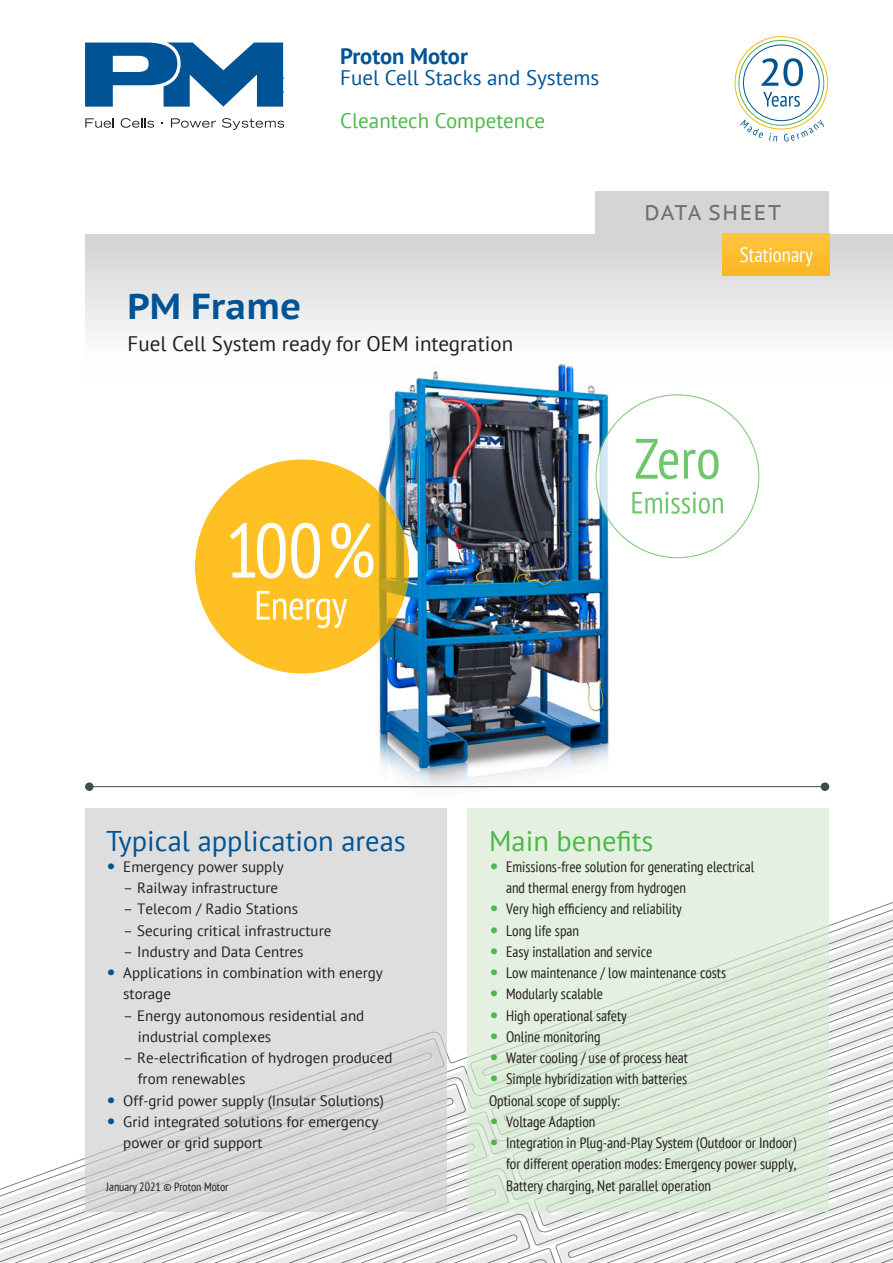
<style>
.page{position:relative;width:893px;height:1263px;background:#fff}
.page>*{position:absolute;margin:0;border:0;box-sizing:border-box;transform-origin:0 0}
.t1{font:700 36px "PT Sans Caption";color:#005495}
.t2{font:28.5px "PT Sans";color:#005495}
.t3{font:28.5px "PT Sans";color:#4cb848}
.t4{font:700 22.5px "PT Sans";color:#005495}
.t5{font:21.3px "PT Sans Caption";letter-spacing:.08em;color:#6c7173}
.t6{font:21px "PT Sans";color:#231f20}
.t7{font:21px "PT Sans";color:#005495}
.t8{font:21px "PT Sans";color:#4cb848}
.t9{font:condensed 20.7px "PT Sans";color:#fff}
.t10{font:condensed 15px/21.3px "PT Sans";color:#231f20}
.t11{font:15px/21.3px "PT Sans";color:#231f20}
.t12{font:condensed 12px "PT Sans";color:#231f20}
.s1{font-family:"European Pi Three";color:#005495}
.s2{font-family:"European Pi Three";font-stretch:normal;color:#4cb848}
</style>
<div class="page">
<svg style="left:487px;top:1222px;width:406px;height:41px"></svg>
<svg style="left:446px;top:885px;width:447px;height:337px"></svg>
<svg style="left:446px;top:1084px;width:20px;height:45px"></svg>
<svg style="left:0;top:1129px;width:487px;height:134px"></svg>
<img style="left:323px;top:383px;width:333px;height:405px">
<div style="left:85px;top:234px;width:808px;height:149px;background:linear-gradient(to bottom,#d4d3d3,#fff)"></div>
<div style="left:595px;top:191px;width:234px;height:43px;background:#d5d5d5"></div>
<svg style="left:468px;top:808px;width:361px;height:404px;background:#deecdb"></svg>
<div style="left:85px;top:808px;width:361px;height:404px;background:#dedede"></div>
<div style="left:195px;top:459px;width:214px;height:215px;background:#fec022;border-radius:50%"></div>
<svg style="left:230px;top:523px;width:90px;height:55px"></svg>
<svg style="left:331px;top:523px;width:42px;height:55px"></svg>
<svg style="left:257px;top:591px;width:90px;height:37px"></svg>
<div style="left:596px;top:395px;width:163px;height:163px;background:#fff;border-radius:50%"></div>
<svg style="left:636px;top:439px;width:42px;height:40px"></svg>
<svg style="left:684px;top:449px;width:35px;height:30px"></svg>
<svg style="left:632px;top:492px;width:91px;height:22px"></svg>
<div style="left:723px;top:234px;width:106px;height:41px;background:linear-gradient(to right,#fdbe31,#fdbe31)"></div>
<svg style="left:85px;top:118px;width:29px;height:10px"></svg>
<svg style="left:121px;top:118px;width:33px;height:10px"></svg>
<svg style="left:171px;top:118px;width:45px;height:10px"></svg>
<svg style="left:222px;top:118px;width:62px;height:12px"></svg>
<svg style="left:85px;top:43px;width:198px;height:64px"></svg>
<svg style="left:740px;top:119px;width:23px;height:19px"></svg>
<svg style="left:769px;top:133px;width:8px;height:9px"></svg>
<svg style="left:784px;top:120px;width:40px;height:22px"></svg>
<svg style="left:761px;top:58px;width:42px;height:28px"></svg>
<svg style="left:763px;top:92px;width:37px;height:15px"></svg>
<div style="left:743px;top:45px;width:76px;height:76px;border:1px solid #005495;border-radius:50%"></div>
<div style="left:85px;top:782px;width:9px;height:9px;background:#414c4d;border-radius:50%"></div>
<div style="left:821px;top:782px;width:8px;height:9px;background:#414c4d;border-radius:50%"></div>
<hr style="left:85px;top:786px;width:744px;height:1px;background:#414c4d">
<p class="t4" style="left:340px;top:41px;width:129px">Proton Motor</p>
<p class="t7" style="left:340px;top:64px;width:261px">Fuel Cell Stacks and Systems</p>
<p class="t8" style="left:340px;top:107px;width:206px">Cleantech Competence</p>
<p class="t1" style="left:128px;top:282px;width:176px">PM Frame</p>
<p class="t6" style="left:128px;top:330px;width:387px">Fuel Cell System ready for OEM integration</p>
<p class="t5" style="left:644px;top:199px;width:138px">DATA SHEET</p>
<p class="t9" style="left:740px;top:241px;width:74px">Stationary</p>
<p class="t2" style="left:106px;top:822px;width:301px">Typical application areas</p>
<p class="t11" style="left:106px;top:855px;width:179px"><span class="s1">O</span> Emergency power supply</p>
<p class="t11" style="left:123px;top:877px;width:156px">– Railway infrastructure</p>
<p class="t11" style="left:123px;top:898px;width:176px">– Telecom / Radio Stations</p>
<p class="t11" style="left:123px;top:919px;width:210px">– Securing critical infrastructure</p>
<p class="t11" style="left:123px;top:940px;width:182px">– Industry and Data Centres</p>
<p class="t11" style="left:123px;top:962px;width:261px;text-indent:-17px"><span class="s1">O</span> Applications in combination with energy storage</p>
<p class="t11" style="left:138px;top:1004px;width:228px;text-indent:-14px">– Energy autonomous residential and industrial complexes</p>
<p class="t11" style="left:138px;top:1047px;width:256px;text-indent:-14px">– Re-electrification of hydrogen produced from renewables</p>
<p class="t11" style="left:106px;top:1089px;width:279px"><span class="s1">O</span> Off-grid power supply (Insular Solutions)</p>
<p class="t11" style="left:123px;top:1111px;width:257px;text-indent:-17px"><span class="s1">O</span> Grid integrated solutions for emergency power or grid support</p>
<p class="t3" style="left:489px;top:822px;width:166px">Main benefits</p>
<p class="t10" style="left:506px;top:855px;width:250px;text-indent:-17px"><span class="s2">O</span> Emissions-free solution for generating electrical and thermal energy from hydrogen</p>
<p class="t10" style="left:489px;top:898px;width:194px"><span class="s2">O</span> Very high efficiency and reliability</p>
<p class="t10" style="left:489px;top:919px;width:92px"><span class="s2">O</span> Long life span</p>
<p class="t10" style="left:489px;top:940px;width:165px"><span class="s2">O</span> Easy installation and service</p>
<p class="t10" style="left:489px;top:962px;width:239px"><span class="s2">O</span> Low maintenance / low maintenance costs</p>
<p class="t10" style="left:489px;top:983px;width:116px"><span class="s2">O</span> Modularly scalable</p>
<p class="t10" style="left:489px;top:1004px;width:139px"><span class="s2">O</span> High operational safety</p>
<p class="t10" style="left:489px;top:1025px;width:113px"><span class="s2">O</span> Online monitoring</p>
<p class="t10" style="left:489px;top:1047px;width:200px"><span class="s2">O</span> Water cooling / use of process heat</p>
<p class="t10" style="left:489px;top:1068px;width:200px"><span class="s2">O</span> Simple hybridization with batteries</p>
<p class="t10" style="left:489px;top:1089px;width:133px">Optional scope of supply:</p>
<p class="t10" style="left:489px;top:1111px;width:108px"><span class="s2">O</span> Voltage Adaption</p>
<p class="t10" style="left:489px;top:1132px;width:309px;text-align:right"><span class="s2">O</span> Integration in Plug-and-Play System (Outdoor or Indoor) for different operation modes: Emergency power supply,</p>
<p class="t12" style="left:106px;top:1179px;width:124px">January 2021 © Proton Motor</p>
<p class="t10" style="left:506px;top:1174px;width:207px">Battery charging, Net parallel operation</p>
</div>
